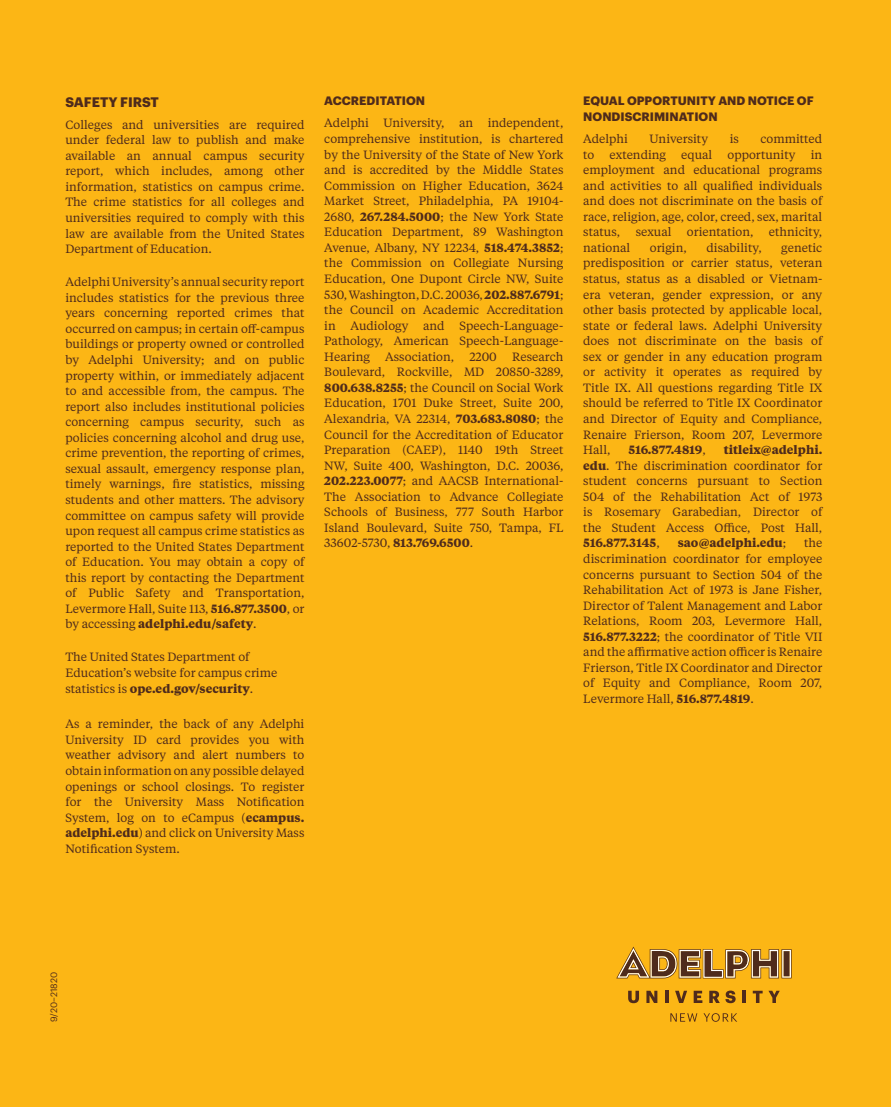
<style>
.page{position:relative;width:891px;height:1107px;background:#fcb615}
.page>*{position:absolute;margin:0;border:0;box-sizing:border-box;transform-origin:0 0}
.t1{font:700 13.5px "Graphik";color:#4f2b1c}
.t2{font:12px/15.6px "Tiempos Text";color:#4f2b1c;text-align:justify}
.t3{font:700 12px/15.6px "Graphik";color:#4f2b1c}
.t4{font:700 12px "Tiempos Text";color:#4f2b1c}
.t5{font:9px "Graphik";color:#4f2b1c}
.s1{font-weight:700}
.s2{font-weight:400}
</style>
<div class="page">
<svg style="left:628px;top:991px;width:11px;height:12px"></svg>
<svg style="left:646px;top:991px;width:11px;height:12px"></svg>
<hr style="left:665px;top:991px;width:4px;height:12px;background:#4f2b1c">
<svg style="left:675px;top:991px;width:12px;height:12px"></svg>
<svg style="left:694px;top:991px;width:8px;height:12px"></svg>
<svg style="left:709px;top:991px;width:27px;height:12px"></svg>
<hr style="left:742px;top:991px;width:4px;height:12px;background:#4f2b1c">
<svg style="left:753px;top:991px;width:27px;height:12px"></svg>
<svg style="left:616px;top:947px;width:176px;height:31px"></svg>
<svg style="left:670px;top:1013px;width:27px;height:9px"></svg>
<svg style="left:704px;top:1013px;width:33px;height:9px"></svg>
<p class="t1" style="left:65px;top:91px;width:95px">SAFETY FIRST</p>
<p class="t2" style="left:65px;top:116px;width:241px">Colleges and universities are required under federal law to publish and make available an annual campus security report, which includes, among other information, statistics on campus crime.<br>The crime statistics for all colleges and universities required to comply with this law are available from the United States Department of Education.</p>
<p class="t2" style="left:65px;top:274px;width:241px">Adelphi University’s annual security report includes statistics for the previous three years concerning reported crimes that occurred on campus; in certain off-campus buildings or property owned or controlled by Adelphi University; and on public property within, or immediately adjacent to and accessible from, the campus. The report also includes institutional policies concerning campus security, such as policies concerning alcohol and drug use, crime prevention, the reporting of crimes, sexual assault, emergency response plan, timely warnings, fire statistics, missing students and other matters. The advisory committee on campus safety will provide upon request all campus crime statistics as reported to the United States Department of Education. You may obtain a copy of this report by contacting the Department of Public Safety and Transportation, Levermore Hall, Suite 113, <span class="s1">516.877.3500</span>, or by accessing <span class="s1">adelphi.edu/safety</span>.</p>
<p class="t2" style="left:65px;top:649px;width:213px;text-align:left">The United States Department of<br>Education’s website for campus crime statistics is <span class="s1">ope.ed.gov/security</span>.</p>
<p class="t2" style="left:65px;top:716px;width:241px">As a reminder, the back of any Adelphi University ID card provides you with weather advisory and alert numbers to obtain information on any possible delayed openings or school closings. To register for the University Mass Notification System, log on to eCampus (<span class="s1">ecampus. adelphi.edu</span>) and click on University Mass Notification System.</p>
<p class="t3" style="left:324px;top:92px;width:102px">ACCREDITATION</p>
<p class="t2" style="left:324px;top:115px;width:241px">Adelphi University, an independent, comprehensive institution, is chartered by the University of the State of New York and is accredited by the Middle States Commission on Higher Education, 3624<br>Market Street, Philadelphia, PA 19104- 2680, <span class="s1">267.284.5000</span>; the New York State Education Department, 89 Washington Avenue, Albany, NY 12234, <span class="s1">518.474.3852</span>; the Commission on Collegiate Nursing Education, One Dupont Circle NW, Suite 530, Washington, D.C. 20036, <span class="s1">202.887.6791</span>; the Council on Academic Accreditation in Audiology and Speech-Language-Pathology, American Speech-Language-Hearing</p>
<p class="t2" style="left:324px;top:348px;width:241px;text-indent:188px">Research Boulevard, Rockville, MD 20850-3289, <span class="s1">800.638.8255</span>; the Council on Social Work Education, 1701 Duke Street, Suite 200, Alexandria, VA 22314, <span class="s1">703.683.8080</span>; the Council for the Accreditation of Educator Preparation (CAEP), 1140 19th Street NW, Suite 400, Washington, D.C. 20036, <span class="s1">202.223.0077</span>; and AACSB International-The Association to Advance Collegiate Schools of Business, 777 South Harbor Island Boulevard, Suite 750, Tampa, FL 33602-5730, <span class="s1">813.769.6500</span>.</p>
<p class="t2" style="left:385px;top:348px;width:71px">Association,</p>
<p class="t2" style="left:469px;top:348px;width:29px">2200</p>
<p class="t3" style="left:583px;top:92px;width:232px">EQUAL OPPORTUNITY AND NOTICE OF<br>NONDISCRIMINATION</p>
<p class="t2" style="left:583px;top:130px;width:46px">Adelphi</p>
<p class="t2" style="left:650px;top:130px;width:60px">University</p>
<p class="t2" style="left:730px;top:130px;width:11px">is</p>
<p class="t2" style="left:760px;top:130px;width:63px">committed</p>
<p class="t2" style="left:583px;top:146px;width:13px">to</p>
<p class="t2" style="left:610px;top:146px;width:58px">extending</p>
<p class="t2" style="left:681px;top:146px;width:33px">equal</p>
<p class="t2" style="left:728px;top:146px;width:70px">opportunity</p>
<p class="t2" style="left:583px;top:146px;width:241px;text-indent:228px">in employment and educational programs and activities to all qualified individuals and does not discriminate on the basis of race, religion, age, color, creed, sex, marital status,</p>
<p class="t2" style="left:636px;top:224px;width:37px">sexual</p>
<p class="t2" style="left:687px;top:224px;width:68px">orientation,</p>
<p class="t2" style="left:769px;top:224px;width:55px">ethnicity,</p>
<p class="t2" style="left:583px;top:239px;width:49px">national</p>
<p class="t2" style="left:650px;top:239px;width:39px">origin,</p>
<p class="t2" style="left:706px;top:239px;width:57px">disability,</p>
<p class="t2" style="left:583px;top:239px;width:241px;text-indent:198px">genetic predisposition or carrier status, veteran status, status as a disabled or Vietnam&shy;era veteran, gender expression, or any other basis protected by applicable local, state or federal laws. Adelphi University does not discriminate on the basis of sex or gender in any education program or activity it operates as required by Title IX. All questions regarding Title IX should be referred to Title IX Coordinator and Director of Equity and Compliance, Renaire Frierson, Room 207, Levermore Hall,</p>
<p class="t2" style="left:583px;top:442px;width:241px;text-indent:140px"><span class="s1">titleix@adelphi. edu</span>. The discrimination coordinator for student concerns pursuant to Section 504 of the Rehabilitation Act of 1973 is Rosemary Garabedian, Director of the Student Access Office, Post Hall, <span class="s1">516.877.3145</span>,</p>
<p class="t4" style="left:628px;top:441px;width:79px">516.877.4819<span class="s2">,</span></p>
<p class="t4" style="left:678px;top:535px;width:110px">sao@adelphi.edu<span class="s2">;</span></p>
<p class="t2" style="left:583px;top:535px;width:241px;text-indent:221px">the discrimination coordinator for employee concerns pursuant to Section 504 of the Rehabilitation Act of 1973 is Jane Fisher, Director of Talent Management and Labor Relations, Room 203, Levermore Hall, <span class="s1">516.877.3222</span>; the coordinator of Title VII and the affirmative action officer is Renaire Frierson, Title IX Coordinator and Director of Equity and Compliance, Room 207, Levermore Hall, <span class="s1">516.877.4819</span>.</p>
<p class="t5" style="left:47px;top:1022px;width:51px;rotate:-90deg">9/20–21820</p>
</div>
